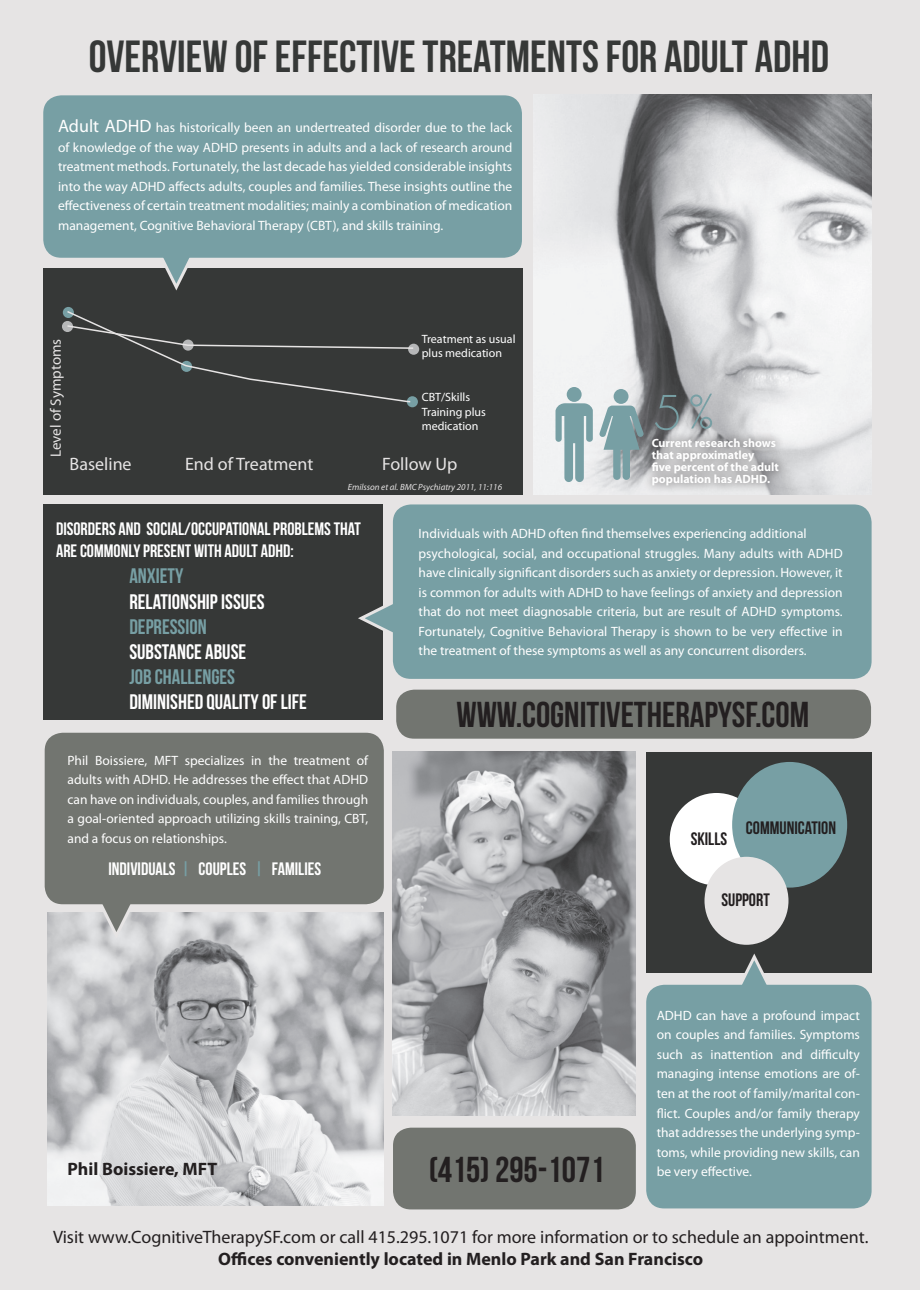
<style>
.page{position:relative;width:920px;height:1290px;background:#e6e4e4}
.page>*{position:absolute;margin:0;border:0;box-sizing:border-box;transform-origin:0 0}
.t1{font:45px "Bebas Neue";color:#363837}
.t2{font:36px "Bebas Neue";color:#231f20}
.t3{font:21px "Bebas Neue";color:#fff}
.t4{font:21px "Bebas Neue";color:#779fa4}
.t5{font:18px/21.6px "Bebas Neue";color:#fff}
.t6{font:18px "Myriad Pro";color:#231f20}
.t7{font:700 18px "Myriad Pro";color:#231f20}
.t8{font:18px "Myriad Pro";color:#e6e4e4}
.t9{font:18px "Bebas Neue";color:#231f20}
.t10{font:15px "Myriad Pro";color:#e6e4e4}
.t11{font:13.5px/19.5px "Myriad Pro";color:#fff;text-align:justify}
.t12{font:700 12px "Myriad Pro";color:#fff}
.t13{font:12px/14.4px "Myriad Pro";color:#fff}
.t14{font:italic 9px "Myriad Pro";color:#e6e4e4}
.s1{font-size:18px}
.s2{color:#779fa4}
</style>
<div class="page">
<img style="left:48px;top:912px;width:335px;height:293px">
<svg style="left:94px;top:904px;width:45px;height:38px"></svg>
<div style="left:43px;top:268px;width:480px;height:227px;background:#363837"></div>
<svg style="left:163px;top:258px;width:26px;height:33px"></svg>
<img style="left:534px;top:95px;width:338px;height:399px">
<img style="left:393px;top:752px;width:243px;height:363px">
<div style="left:43px;top:504px;width:339px;height:216px;background:#363837"></div>
<div style="left:646px;top:752px;width:226px;height:220px;background:#363837"></div>
<svg style="left:731px;top:953px;width:46px;height:32px"></svg>
<div style="left:393px;top:1128px;width:243px;height:81px;background:#727570;border-radius:18px"></div>
<div style="left:646px;top:985px;width:226px;height:223px;background:#779fa4;border-radius:18px"></div>
<div style="left:45px;top:733px;width:339px;height:171px;background:#727570;border-radius:18px"></div>
<svg style="left:358px;top:595px;width:35px;height:46px"></svg>
<div style="left:43px;top:95px;width:479px;height:163px;background:#779fa4;border-radius:18px"></div>
<div style="left:393px;top:504px;width:479px;height:175px;background:#779fa4;border-radius:18px"></div>
<div style="left:63px;top:307px;width:11px;height:11px;background:#779fa4;border-radius:50%"></div>
<div style="left:62px;top:321px;width:11px;height:11px;background:#b6b7b8;border-radius:50%"></div>
<div style="left:407px;top:396px;width:11px;height:11px;background:#779fa4;border-radius:50%"></div>
<div style="left:408px;top:344px;width:11px;height:11px;background:#b6b7b8;border-radius:50%"></div>
<svg style="left:66px;top:310px;width:349px;height:93px"></svg>
<svg style="left:555px;top:403px;width:38px;height:79px"></svg>
<div style="left:567px;top:387px;width:15px;height:15px;background:#779fa4;border-radius:50%"></div>
<svg style="left:655px;top:395px;width:24px;height:34px"></svg>
<svg style="left:690px;top:394px;width:22px;height:35px"></svg>
<div style="left:643px;top:429px;width:144px;height:65px;background:#231f20;opacity:.75"></div>
<svg style="left:599px;top:406px;width:45px;height:74px"></svg>
<div style="left:614px;top:389px;width:14px;height:15px;background:#779fa4;border-radius:50%"></div>
<div style="left:396px;top:690px;width:475px;height:49px;background:#727570;border-radius:18px"></div>
<div style="left:670px;top:793px;width:93px;height:92px;background:#fff;border-radius:50%"></div>
<div style="left:732px;top:762px;width:115px;height:125px;background:#779fa4;border-radius:50%"></div>
<div style="left:704px;top:857px;width:84px;height:88px;background:#e6e4e4;border-radius:50%"></div>
<p class="t1" style="left:89px;top:32px;width:742px">OVERVIEW OF EFFECTIVE TREATMENTS FOR ADULT ADHD</p>
<p class="t11" style="left:58px;top:118px;width:456px"><span class="s1">Adult ADHD</span> has historically been an undertreated disorder due to the lack of knowledge of the way ADHD presents in adults and a lack of research around treatment methods. Fortunately, the last decade has yielded considerable insights into the way ADHD affects adults, couples and families. These insights outline the effectiveness of certain treatment modalities; mainly a combination of medication management, Cognitive Behavioral Therapy (CBT), and skills training.</p>
<p class="t13" style="left:422px;top:331px;width:95px">Treatment as usual</p>
<p class="t13" style="left:422px;top:346px;width:82px">plus medication</p>
<p class="t13" style="left:422px;top:390px;width:66px">CBT/Skills<br>Training plus medication</p>
<p class="t10" style="left:47px;top:457px;width:120px;rotate:-90deg">Level of Symptoms</p>
<p class="t8" style="left:70px;top:453px;width:64px">Baseline</p>
<p class="t8" style="left:185px;top:453px;width:130px">End of Treatment</p>
<p class="t8" style="left:382px;top:453px;width:77px">Follow Up</p>
<p class="t14" style="left:348px;top:481px;width:156px">Emilsson et al. BMC Psychiatry 2011, 11:116</p>
<p class="t12" style="left:652px;top:435px;width:126px">Current research shows</p>
<p class="t12" style="left:652px;top:447px;width:104px">that approximatley</p>
<p class="t12" style="left:652px;top:459px;width:129px">five percent of the adult</p>
<p class="t12" style="left:652px;top:471px;width:120px">population has ADHD.</p>
<p class="t5" style="left:56px;top:518px;width:306px">DISORDERS AND SOCIAL/OCCUPATIONAL PROBLEMS THAT<br>ARE COMMONLY PRESENT WITH ADULT ADHD:</p>
<p class="t4" style="left:129px;top:564px;width:56px">ANXIETY</p>
<p class="t3" style="left:129px;top:590px;width:137px">RELATIONSHIP ISSUES</p>
<p class="t4" style="left:129px;top:615px;width:79px">DEPRESSION</p>
<p class="t3" style="left:129px;top:640px;width:118px">SUBSTANCE ABUSE</p>
<p class="t4" style="left:129px;top:665px;width:107px">JOB CHALLENGES</p>
<p class="t3" style="left:129px;top:690px;width:179px">DIMINISHED QUALITY OF LIFE</p>
<p class="t11" style="left:68px;top:750px;width:302px">Phil Boissiere, MFT specializes in the treatment of adults with ADHD. He addresses the effect that ADHD can have on individuals, couples, and families through a goal-oriented approach utilizing skills training, CBT, and a focus on relationships.</p>
<p class="t5" style="left:108px;top:858px;width:214px">INDIVIDUALS <span class="s2">|</span> COUPLES <span class="s2">|</span> FAMILIES</p>
<p class="t7" style="left:68px;top:1157px;width:151px">Phil Boissiere, MFT</p>
<p class="t11" style="left:418px;top:524px;width:390px">Individuals with ADHD often find themselves experiencing additional</p>
<p class="t11" style="left:418px;top:543px;width:426px">psychological, social, and occupational struggles. Many adults with ADHD have clinically significant disorders such as anxiety or depression. However, it is common for adults with ADHD to have feelings of anxiety and depression that do not meet diagnosable criteria, but are result of ADHD symptoms.<br>Fortunately, Cognitive Behavioral Therapy is shown to be very effective in the treatment of these symptoms as well as any concurrent disorders.</p>
<p class="t2" style="left:456px;top:695px;width:354px">WWW.COGNITIVETHERAPYSF.COM</p>
<p class="t9" style="left:691px;top:828px;width:38px">SKILLS</p>
<p class="t9" style="left:746px;top:817px;width:92px">COMMUNICATION</p>
<p class="t2" style="left:429px;top:1150px;width:177px">(415) 295-1071</p>
<p class="t9" style="left:721px;top:890px;width:50px">SUPPORT</p>
<p class="t11" style="left:657px;top:1005px;width:205px">ADHD can have a profound impact on couples and families. Symptoms such as inattention and difficulty managing intense emotions are of&shy;ten at the root of family/marital con&shy;flict. Couples and/or family therapy that addresses the underlying symp&shy;toms, while providing new skills, can be very effective.</p>
<p class="t6" style="left:53px;top:1226px;width:817px">Visit www.CognitiveTherapySF.com or call 415.295.1071 for more information or to schedule an appointment.</p>
<p class="t7" style="left:218px;top:1247px;width:486px">Offices conveniently located in Menlo Park and San Francisco</p>
</div>
